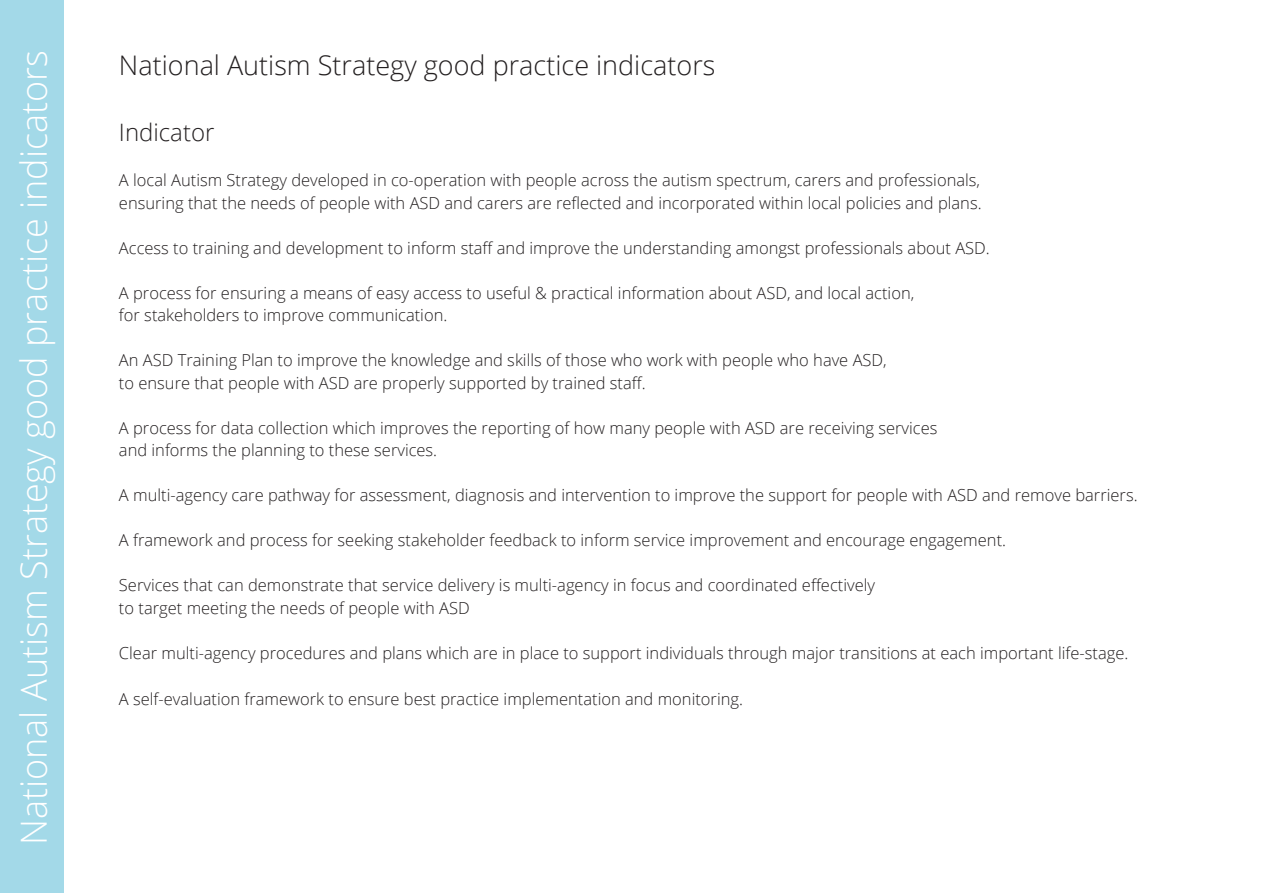
<style>
.page{position:relative;width:1263px;height:893px;background:#fff}
.page>*{position:absolute;margin:0;border:0;box-sizing:border-box;transform-origin:0 0}
.t1{font:300 36px "Open Sans";color:#fff}
.t2{font:300 27px "Open Sans";color:#231f20}
.t3{font:300 24px "Open Sans";color:#231f20}
.t4{font:300 16.5px "Open Sans";color:#231f20}
</style>
<div class="page">
<div style="left:0;top:0;width:64px;height:893px;background:#a3d9e8"></div>
<p class="t1" style="left:9px;top:845px;width:797px;rotate:-90deg">National Autism Strategy good practice indicators</p>
<p class="t2" style="left:119px;top:47px;width:598px">National Autism Strategy good practice indicators</p>
<p class="t3" style="left:119px;top:116px;width:97px">Indicator</p>
<p class="t4" style="left:119px;top:169px;width:863px">A local Autism Strategy developed in co-operation with people across the autism spectrum, carers and professionals,</p>
<p class="t4" style="left:119px;top:191px;width:864px">ensuring that the needs of people with ASD and carers are reflected and incorporated within local policies and plans.</p>
<p class="t4" style="left:119px;top:236px;width:872px">Access to training and development to inform staff and improve the understanding amongst professionals about ASD.</p>
<p class="t4" style="left:119px;top:281px;width:797px">A process for ensuring a means of easy access to useful &amp; practical information about ASD, and local action,</p>
<p class="t4" style="left:119px;top:304px;width:330px">for stakeholders to improve communication.</p>
<p class="t4" style="left:119px;top:349px;width:769px">An ASD Training Plan to improve the knowledge and skills of those who work with people who have ASD,</p>
<p class="t4" style="left:119px;top:371px;width:528px">to ensure that people with ASD are properly supported by trained staff.</p>
<p class="t4" style="left:119px;top:416px;width:820px">A process for data collection which improves the reporting of how many people with ASD are receiving services</p>
<p class="t4" style="left:119px;top:439px;width:320px">and informs the planning to these services.</p>
<p class="t4" style="left:119px;top:484px;width:1020px">A multi-agency care pathway for assessment, diagnosis and intervention to improve the support for people with ASD and remove barriers.</p>
<p class="t4" style="left:119px;top:529px;width:889px">A framework and process for seeking stakeholder feedback to inform service improvement and encourage engagement.</p>
<p class="t4" style="left:119px;top:574px;width:757px">Services that can demonstrate that service delivery is multi-agency in focus and coordinated effectively</p>
<p class="t4" style="left:119px;top:596px;width:352px">to target meeting the needs of people with ASD</p>
<p class="t4" style="left:119px;top:641px;width:1011px">Clear multi-agency procedures and plans which are in place to support individuals through major transitions at each important life-stage.</p>
<p class="t4" style="left:119px;top:688px;width:626px">A self-evaluation framework to ensure best practice implementation and monitoring.</p>
</div>
